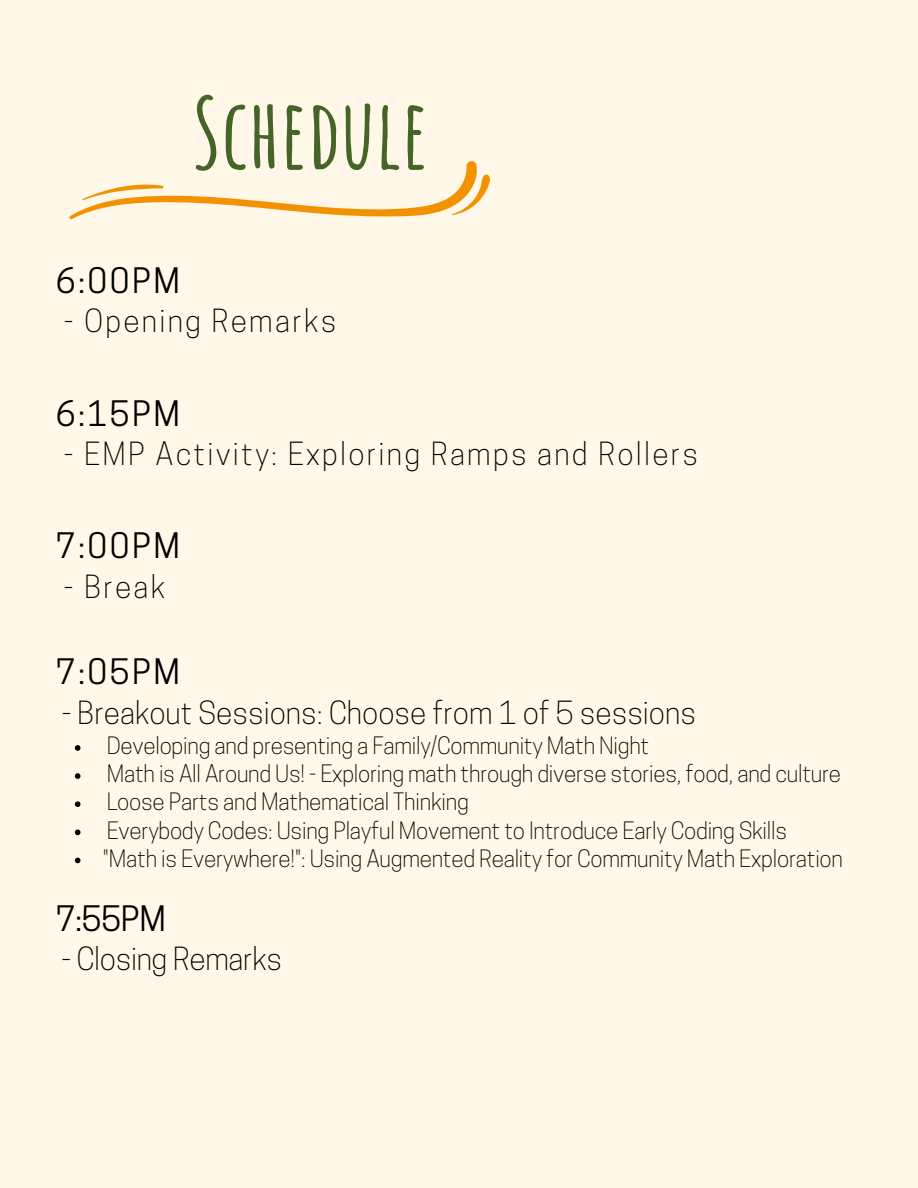
<style>
.page{position:relative;width:918px;height:1188px;background:#fff7e7}
.page>*{position:absolute;margin:0;border:0;box-sizing:border-box;transform-origin:0 0}
.t1{font:700 96.15px "Amatic SC";color:#446527}
.t2{font:33px "Cooper Hewitt";letter-spacing:.075em;color:#000}
.t3{font:300 30px "Cooper Hewitt";letter-spacing:.075em;color:#000}
.t4{font:300 30px "Cooper Hewitt";color:#000}
.t5{font:300 30px "Cooper Hewitt";letter-spacing:-.01em;color:#000}
.t6{font:300 22.5px/28.2px "Cooper Hewitt";letter-spacing:-.01em;color:#000}
</style>
<div class="page">
<svg style="left:69px;top:161px;width:421px;height:59px"></svg>
<svg style="left:75px;top:745px;width:5px;height:6px"></svg>
<svg style="left:75px;top:773px;width:5px;height:6px"></svg>
<svg style="left:75px;top:801px;width:5px;height:6px"></svg>
<svg style="left:75px;top:830px;width:5px;height:5px"></svg>
<svg style="left:75px;top:858px;width:5px;height:5px"></svg>
<h1 class="t1" style="left:192px;top:71px;width:238px">SCHEDULE</h1>
<h2 class="t2" style="left:56px;top:268px;width:126px">6:00PM</h2>
<h3 class="t3" style="left:64px;top:310px;width:274px">- Opening Remarks</h3>
<h2 class="t2" style="left:56px;top:401px;width:126px">6:15PM</h2>
<h3 class="t3" style="left:64px;top:443px;width:636px">- EMP Activity: Exploring Ramps and Rollers</h3>
<h2 class="t2" style="left:56px;top:534px;width:126px">7:00PM</h2>
<h3 class="t3" style="left:64px;top:575px;width:103px">- Break</h3>
<h2 class="t2" style="left:56px;top:660px;width:126px">7:05PM</h2>
<h3 class="t4" style="left:62px;top:701px;width:636px">- Breakout Sessions: Choose from 1 of 5 sessions</h3>
<p class="t6" style="left:102px;top:734px;width:742px">Developing and presenting a Family/Community Math Night<br>Math is All Around Us! - Exploring math through diverse stories, food, and culture Loose Parts and Mathematical Thinking<br>Everybody Codes: Using Playful Movement to Introduce Early Coding Skills "Math is Everywhere!": Using Augmented Reality for Community Math Exploration</p>
<h2 class="t2" style="left:56px;top:906px;width:112px">7:55PM</h2>
<h3 class="t5" style="left:61px;top:948px;width:222px">- Closing Remarks</h3>
</div>
